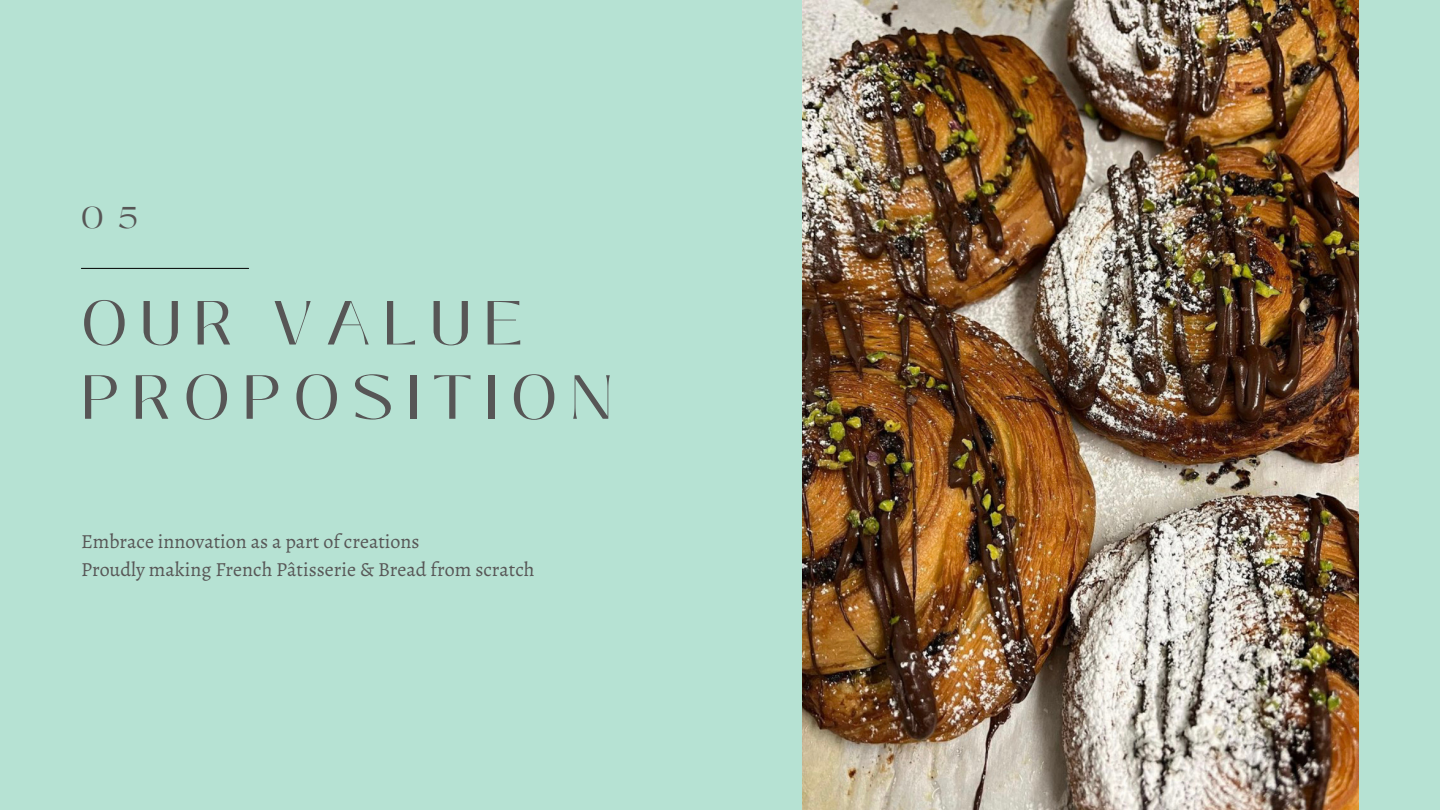
<style>
.page{position:relative;width:1440px;height:810px;background:#b6e2d3}
.page>*{position:absolute;margin:0;border:0;box-sizing:border-box;transform-origin:0 0}
.t1{font:62px/74.2px "Black Mango";letter-spacing:.2em;color:#575656}
.t2{font:30px "Black Mango";color:#575656}
.t3{font:20px "Alegreya";color:#575656}
</style>
<div class="page">
<img style="left:802px;top:0;width:557px;height:810px">
<hr style="left:81px;top:268px;width:168px;height:1px;background:#000">
<p class="t2" style="left:81px;top:195px;width:58px">0 5</p>
<p class="t1" style="left:81px;top:286px;width:533px">OUR VALUE<br>PROPOSITION</p>
<p class="t3" style="left:81px;top:528px;width:340px">Embrace innovation as a part of creations</p>
<p class="t3" style="left:81px;top:556px;width:455px">Proudly making French Pâtisserie &amp; Bread from scratch</p>
</div>
